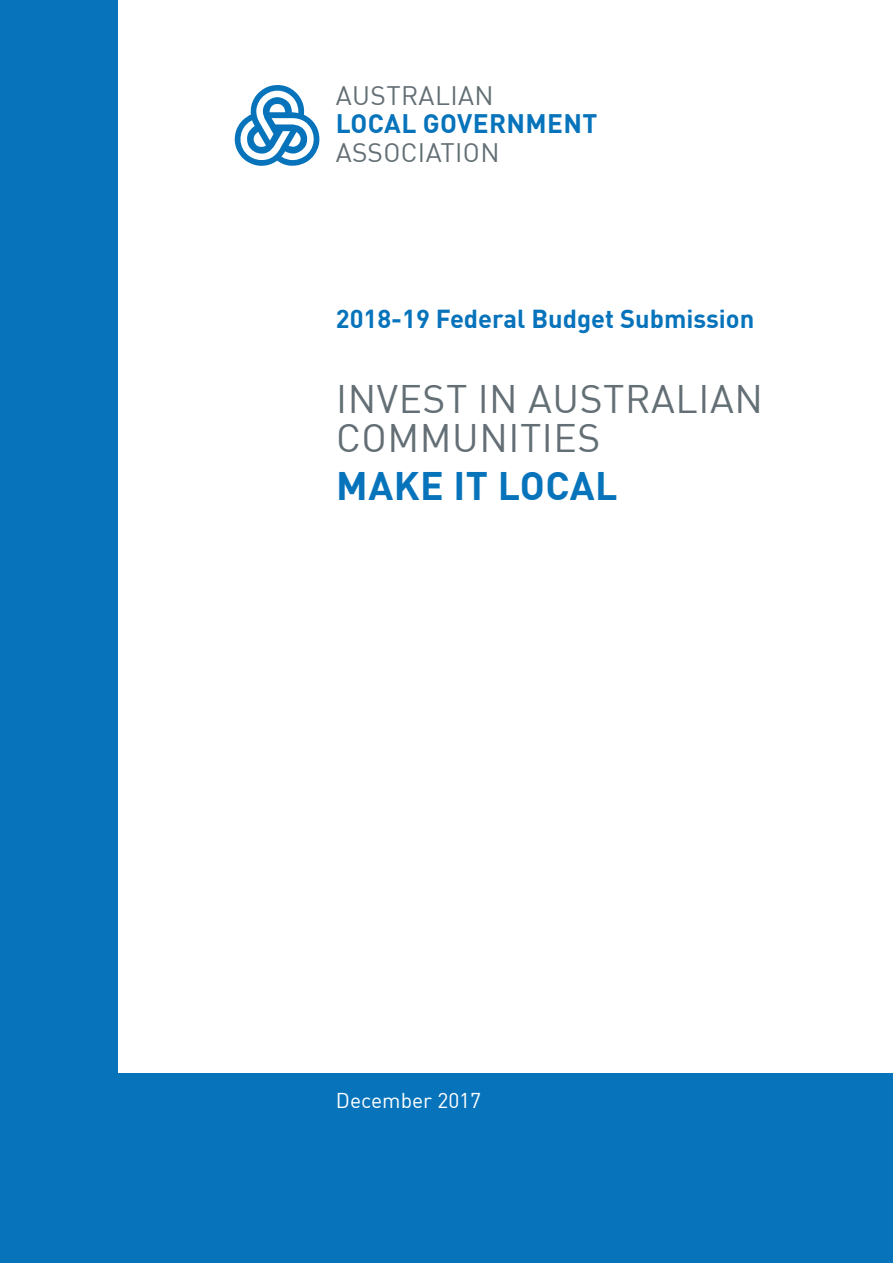
<style>
.page{position:relative;width:893px;height:1263px;background:#fff}
.page>*{position:absolute;margin:0;border:0;box-sizing:border-box;transform-origin:0 0}
.t1{font:39px/39px "FFDIN";letter-spacing:.015em;color:#636f75}
.t2{font:700 39px "FFDIN";letter-spacing:.015em;color:#0673bb}
.t3{font:26.25px "FFDIN";letter-spacing:.015em;color:#636f75}
.t4{font:700 26.25px "FFDIN";letter-spacing:.015em;color:#0673bb}
.t5{font:700 25.5px "FFDIN";color:#0673bb}
.t6{font:21px "FFDIN";color:#fff}
</style>
<div class="page">
<svg style="left:234px;top:85px;width:86px;height:81px"></svg>
<div style="left:0;top:1074px;width:893px;height:189px;background:#0673bb"></div>
<div style="left:0;top:0;width:118px;height:1263px;background:#0673bb"></div>
<p class="t3" style="left:336px;top:79px;width:159px">AUSTRALIAN</p>
<p class="t4" style="left:336px;top:107px;width:263px">LOCAL GOVERNMENT</p>
<p class="t3" style="left:336px;top:136px;width:165px">ASSOCIATION</p>
<p class="t5" style="left:336px;top:302px;width:420px">2018-19 Federal Budget Submission</p>
<p class="t1" style="left:336px;top:379px;width:428px">INVEST IN AUSTRALIAN<br>COMMUNITIES</p>
<p class="t2" style="left:336px;top:460px;width:283px">MAKE IT LOCAL</p>
<p class="t6" style="left:336px;top:1087px;width:147px">December 2017</p>
</div>
